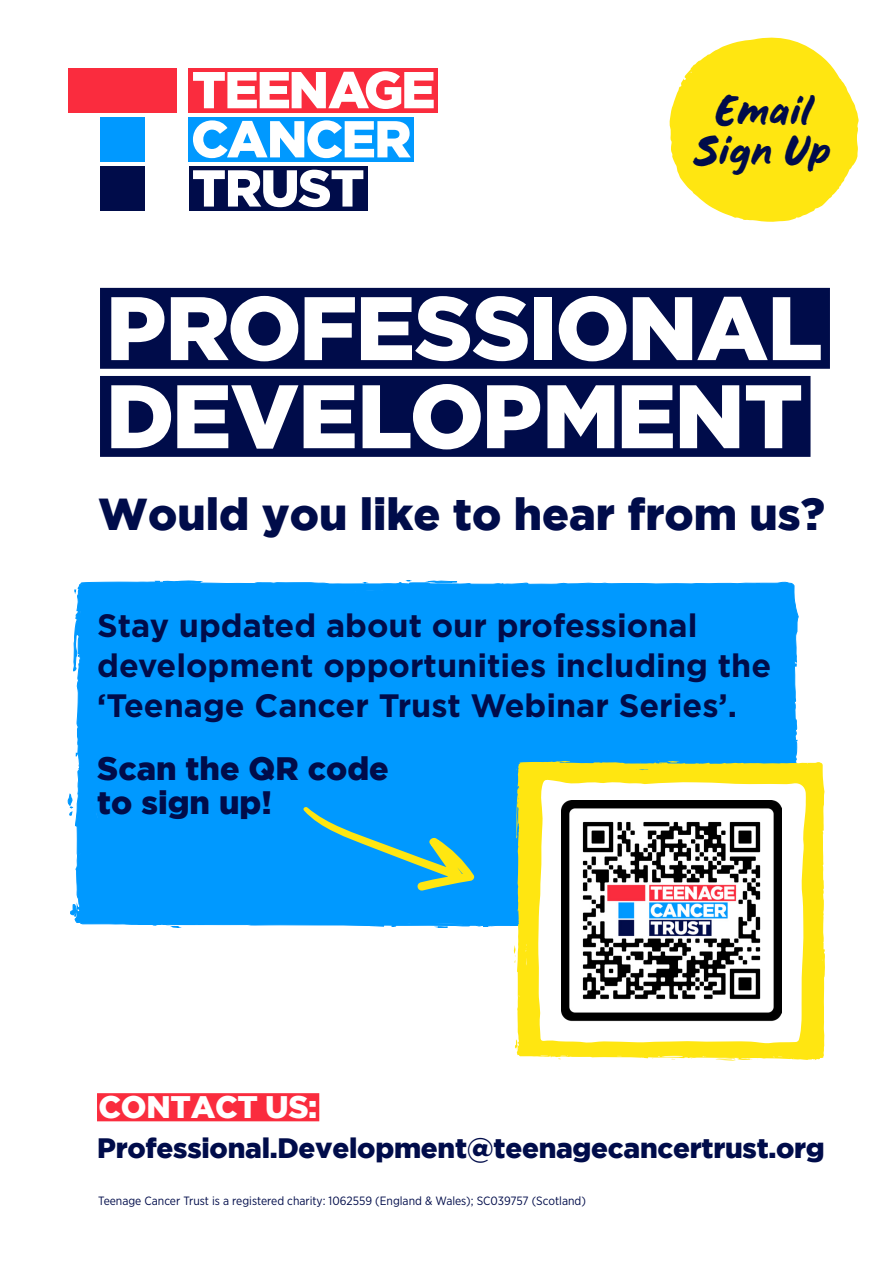
<style>
.page{position:relative;width:893px;height:1263px;background:#fff}
.page>*{position:absolute;margin:0;border:0;box-sizing:border-box;transform-origin:0 0}
.t1{font:900 89.85px/88.1px "Gotham";letter-spacing:-.02em;color:#fff}
.t2{font:900 44.7px "Gotham";color:#000c4a}
.t3{font:40.65px/40.3px "Double Take";color:#000c4a;text-align:center}
.t4{font:700 32.4px/39.9px "Gotham";color:#000c4a}
.t5{font:900 32.4px/34.2px "Gotham";color:#000c4a}
.t6{font:900 31.05px "Gotham";letter-spacing:-.01em;color:#fff}
.t7{font:900 28.05px "Gotham";letter-spacing:-.01em;color:#000c4a}
.t8{font:12px "Gotham Narrow";color:#000c4a}
</style>
<div class="page">
<div style="left:73px;top:580px;width:726px;height:348px;background:#09f"></div>
<svg style="left:427px;top:580px;width:30px;height:3px"></svg>
<svg style="left:389px;top:925px;width:7px;height:2px"></svg>
<svg style="left:68px;top:794px;width:4px;height:22px"></svg>
<svg style="left:70px;top:904px;width:6px;height:12px"></svg>
<div style="left:100px;top:288px;width:730px;height:81px;background:#000c4a"></div>
<div style="left:100px;top:376px;width:710px;height:81px;background:#000c4a"></div>
<div style="left:189px;top:117px;width:225px;height:45px;background:#09f"></div>
<div style="left:189px;top:166px;width:179px;height:45px;background:#000c4a"></div>
<div style="left:68px;top:68px;width:109px;height:45px;background:#fa2c3e"></div>
<div style="left:100px;top:117px;width:45px;height:45px;background:#09f"></div>
<div style="left:100px;top:166px;width:45px;height:45px;background:#000c4a"></div>
<div style="left:189px;top:68px;width:249px;height:45px;background:#fa2c3e"></div>
<svg style="left:193px;top:71px;width:241px;height:38px"></svg>
<svg style="left:193px;top:120px;width:218px;height:38px"></svg>
<svg style="left:193px;top:170px;width:170px;height:37px"></svg>
<svg style="left:302px;top:806px;width:173px;height:86px"></svg>
<svg style="left:516px;top:760px;width:309px;height:300px;fill:#ffe611"></svg>
<svg style="left:667px;top:761px;width:12px;height:2px"></svg>
<svg style="left:514px;top:945px;width:2px;height:18px"></svg>
<svg style="left:515px;top:1040px;width:3px;height:10px"></svg>
<div style="left:97px;top:1093px;width:222px;height:28px;background:#fa2c3e"></div>
<svg style="left:538px;top:779px;width:268px;height:265px"></svg>
<img style="left:561px;top:800px;width:220px;height:261px">
<svg style="left:669px;top:37px;width:190px;height:185px"></svg>
<p class="t3" style="left:695px;top:89px;width:138px">Email<br>Sign Up</p>
<h1 class="t1" style="left:106px;top:282px;width:718px">PROFESSIONAL<br>DEVELOPMENT</h1>
<h2 class="t2" style="left:98px;top:489px;width:728px">Would you like to hear from us?</h2>
<p class="t4" style="left:97px;top:605px;width:675px">Stay updated about our professional development opportunities including the ‘Teenage Cancer Trust Webinar Series’.</p>
<p class="t5" style="left:97px;top:751px;width:293px">Scan the QR code to sign up!</p>
<p class="t6" style="left:99px;top:1089px;width:220px">CONTACT US:</p>
<p class="t7" style="left:97px;top:1132px;width:729px">Professional.Development@teenagecancertrust.org</p>
<p class="t8" style="left:98px;top:1193px;width:489px">Teenage Cancer Trust is a registered charity: 1062559 (England &amp; Wales); SC039757 (Scotland)</p>
</div>
